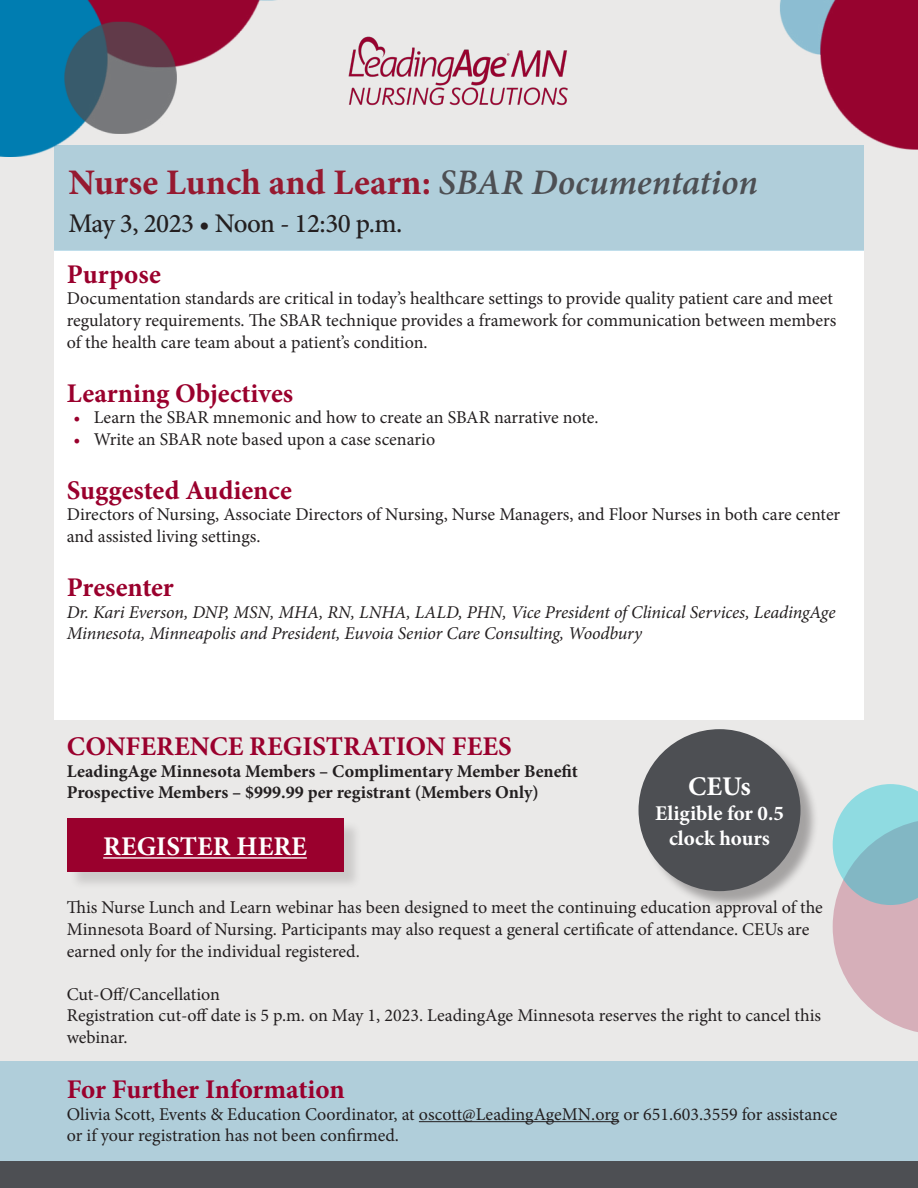
<style>
.page{position:relative;width:918px;height:1188px;background:#eae9e8}
.page>*{position:absolute;margin:0;border:0;box-sizing:border-box;transform-origin:0 0}
.t1{font:700 36px "Minion Pro";color:#961930}
.t2{font:700 27px "Minion Pro";color:#9a002d}
.t3{font:500 27px "Minion Pro";letter-spacing:-.02em;color:#231f20}
.t4{font:700 27px "Minion Pro";color:#fff}
.t5{font:700 21px "Minion Pro";color:#fff}
.t6{font:18px/21.6px "Minion Pro";color:#231f20}
.t7{font:italic 18px/21.6px "Minion Pro";letter-spacing:-.005em;color:#231f20}
.t8{font:700 18px "Minion Pro";color:#231f20}
.s1{font-weight:600;font-style:italic;color:#4d4f53}
.s2{color:#9a002d}
</style>
<div class="page">
<div style="left:0;top:1061px;width:918px;height:127px;background:#b0ceda"></div>
<div style="left:0;top:1161px;width:918px;height:27px;background:#4d4f53"></div>
<div style="left:54px;top:251px;width:810px;height:469px;background:#fff"></div>
<div style="left:54px;top:145px;width:810px;height:106px;background:#b0ceda"></div>
<img style="left:0;top:0;width:918px;height:157px">
<svg style="left:833px;top:784px;width:85px;height:248px"></svg>
<img style="left:343px;top:32px;width:229px;height:82px">
<div style="left:69px;top:820px;width:293px;height:71px;background:#231f20;opacity:.15"></div>
<div style="left:67px;top:818px;width:276px;height:54px;background:#9a002d"></div>
<hr style="left:103px;top:857px;width:204px;height:2px;background:#fff">
<div style="left:641px;top:732px;width:178px;height:177px;background:#231f20;opacity:.35"></div>
<div style="left:639px;top:729px;width:162px;height:162px;background:#4d4f53;border-radius:50%"></div>
<hr style="left:419px;top:1121px;width:200px;height:1px;background:#231f20">
<p class="t1" style="left:68px;top:157px;width:691px">Nurse Lunch and Learn: <span class="s1">SBAR Documentation</span></p>
<p class="t3" style="left:68px;top:205px;width:336px">May 3, 2023 • Noon - 12:30 p.m.</p>
<p class="t2" style="left:67px;top:255px;width:96px">Purpose</p>
<p class="t6" style="left:67px;top:288px;width:771px">Documentation standards are critical in today’s healthcare settings to provide quality patient care and meet regulatory requirements. The SBAR technique provides a framework for communication between members of the health care team about a patient’s condition.</p>
<p class="t2" style="left:67px;top:374px;width:228px">Learning Objectives</p>
<p class="t6" style="left:74px;top:407px;width:527px"><span class="s2">•</span> Learn the SBAR mnemonic and how to create an SBAR narrative note.</p>
<p class="t6" style="left:74px;top:428px;width:363px"><span class="s2">•</span> Write an SBAR note based upon a case scenario</p>
<p class="t2" style="left:67px;top:471px;width:227px">Suggested Audience</p>
<p class="t6" style="left:67px;top:504px;width:775px">Directors of Nursing, Associate Directors of Nursing, Nurse Managers, and Floor Nurses in both care center and assisted living settings.</p>
<p class="t2" style="left:67px;top:568px;width:109px">Presenter</p>
<p class="t7" style="left:67px;top:601px;width:770px">Dr. Kari Everson, DNP, MSN, MHA, RN, LNHA, LALD, PHN, Vice President of Clinical Services, LeadingAge<br>Minnesota, Minneapolis and President, Euvoia Senior Care Consulting, Woodbury</p>
<p class="t2" style="left:67px;top:727px;width:446px">CONFERENCE REGISTRATION FEES</p>
<p class="t8" style="left:67px;top:758px;width:513px">LeadingAge Minnesota Members – Complimentary Member Benefit</p>
<p class="t8" style="left:67px;top:780px;width:474px">Prospective Members – $999.99 per registrant (Members Only)</p>
<p class="t4" style="left:103px;top:828px;width:205px">REGISTER HERE</p>
<p class="t4" style="left:688px;top:767px;width:64px">CEUs</p>
<p class="t5" style="left:655px;top:798px;width:130px">Eligible for 0.5</p>
<p class="t5" style="left:669px;top:824px;width:102px">clock hours</p>
<p class="t6" style="left:67px;top:897px;width:758px">This Nurse Lunch and Learn webinar has been designed to meet the continuing education approval of the<br>Minnesota Board of Nursing. Participants may also request a general certificate of attendance. CEUs are earned only for the individual registered.</p>
<p class="t6" style="left:67px;top:983px;width:155px">Cut-Off/Cancellation</p>
<p class="t6" style="left:67px;top:1005px;width:756px">Registration cut-off date is 5 p.m. on May 1, 2023. LeadingAge Minnesota reserves the right to cancel this webinar.</p>
<p class="t2" style="left:67px;top:1071px;width:279px">For Further Information</p>
<p class="t6" style="left:67px;top:1103px;width:772px">Olivia Scott, Events &amp; Education Coordinator, at oscott@LeadingAgeMN.org or 651.603.3559 for assistance or if your registration has not been confirmed.</p>
</div>
